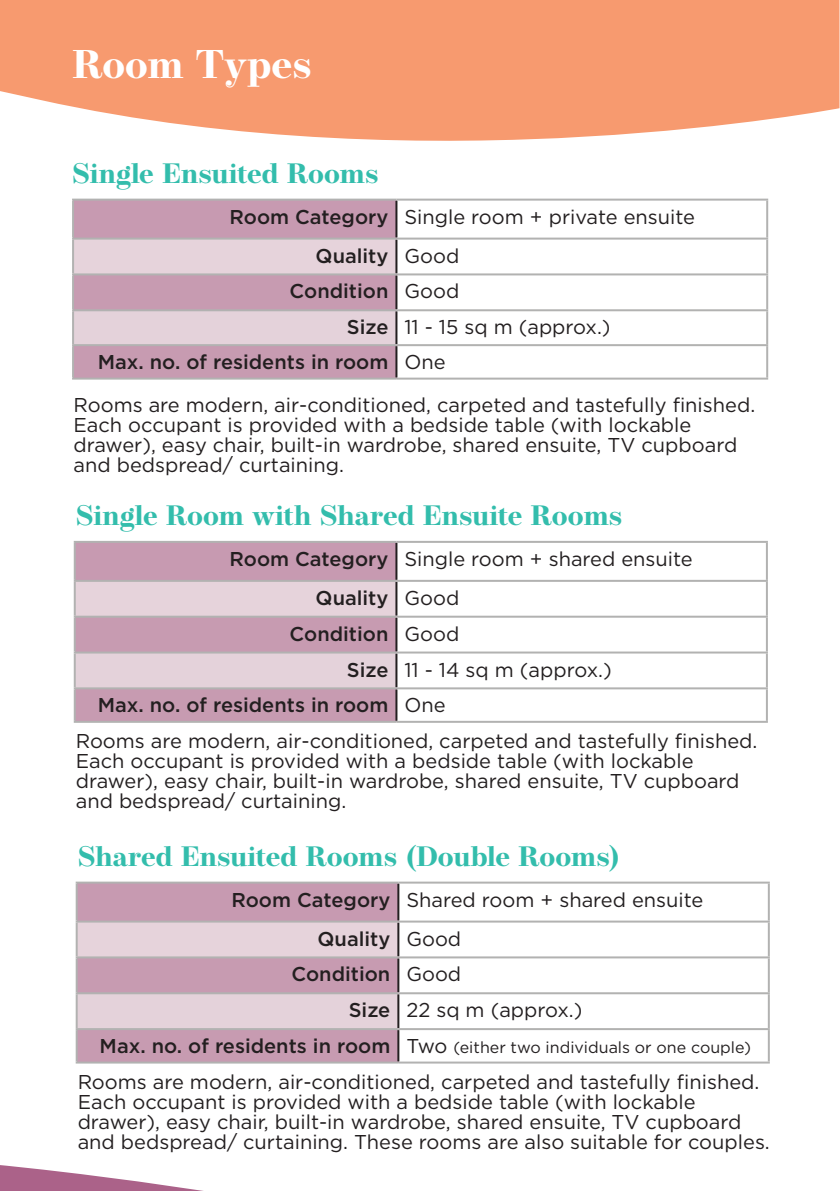
<style>
.page{position:relative;width:840px;height:1191px;background:#fff}
.page>*{position:absolute;margin:0;border:0;box-sizing:border-box;transform-origin:0 0}
.t1{font:700 40px "Operetta 8";color:#fff}
.t2{font:700 28px "Operetta 8";color:#33bdac}
.t3{font:20px/20px "Gotham";color:#231f20}
.t4{font:500 20px "Gotham";color:#231f20}
.t5{font:16px "Gotham";color:#231f20}
.s1{font-weight:500}
.s2{font-weight:400}
.s3{font-weight:500;font-size:20px}
.s4{font-size:20px}
</style>
<div class="page">
<svg style="left:72px;top:198px;width:499px;height:9px"></svg>
<svg style="left:0;top:0;width:839px;height:141px;fill:#f79a6f"></svg>
<svg style="left:0;top:1165px;width:166px;height:26px"></svg>
<div style="left:73px;top:200px;width:323px;height:39px;background:#c79ab1"></div>
<div style="left:73px;top:239px;width:323px;height:35px;background:#e6d3db"></div>
<div style="left:73px;top:274px;width:323px;height:36px;background:#c79bb1"></div>
<div style="left:73px;top:310px;width:323px;height:35px;background:#e4d2da"></div>
<div style="left:73px;top:345px;width:323px;height:33px;background:#c79bb1"></div>
<hr style="left:395px;top:201px;width:2px;height:37px;background:#231f20">
<hr style="left:395px;top:240px;width:2px;height:33px;background:#231f20">
<hr style="left:395px;top:275px;width:2px;height:34px;background:#231f20">
<hr style="left:395px;top:311px;width:2px;height:33px;background:#231f20">
<hr style="left:395px;top:346px;width:2px;height:31px;background:#231f20">
<hr style="left:72px;top:199px;width:324px;height:2px;background:#b2b2b1">
<hr style="left:72px;top:201px;width:2px;height:37px;background:#b2b2b1">
<hr style="left:396px;top:199px;width:371px;height:2px;background:#b2b2b1">
<hr style="left:765px;top:201px;width:2px;height:37px;background:#b2b2b1">
<hr style="left:72px;top:238px;width:324px;height:2px;background:#b2b2b1">
<hr style="left:72px;top:240px;width:2px;height:33px;background:#b2b2b1">
<hr style="left:396px;top:238px;width:371px;height:2px;background:#b2b2b1">
<hr style="left:765px;top:240px;width:2px;height:33px;background:#b2b2b1">
<hr style="left:72px;top:273px;width:324px;height:2px;background:#b2b2b1">
<hr style="left:72px;top:275px;width:2px;height:34px;background:#b2b2b1">
<hr style="left:396px;top:273px;width:371px;height:2px;background:#b2b2b1">
<hr style="left:765px;top:275px;width:2px;height:34px;background:#b2b2b1">
<hr style="left:72px;top:309px;width:324px;height:2px;background:#b2b2b1">
<hr style="left:72px;top:311px;width:2px;height:33px;background:#b2b2b1">
<hr style="left:396px;top:309px;width:371px;height:2px;background:#b2b2b1">
<hr style="left:765px;top:311px;width:2px;height:33px;background:#b2b2b1">
<hr style="left:72px;top:344px;width:324px;height:2px;background:#b2b2b1">
<hr style="left:72px;top:346px;width:2px;height:31px;background:#b2b2b1">
<hr style="left:396px;top:344px;width:371px;height:2px;background:#b2b2b1">
<hr style="left:765px;top:346px;width:2px;height:31px;background:#b2b2b1">
<hr style="left:72px;top:377px;width:324px;height:2px;background:#b2b2b1">
<hr style="left:396px;top:377px;width:371px;height:2px;background:#b2b2b1">
<div style="left:75px;top:542px;width:321px;height:39px;background:#c79ab1"></div>
<div style="left:75px;top:581px;width:321px;height:35px;background:#e6d3db"></div>
<div style="left:75px;top:616px;width:321px;height:36px;background:#c79bb1"></div>
<div style="left:75px;top:652px;width:321px;height:36px;background:#e4d2da"></div>
<div style="left:75px;top:688px;width:321px;height:34px;background:#c79bb1"></div>
<hr style="left:395px;top:543px;width:2px;height:37px;background:#231f20">
<hr style="left:395px;top:582px;width:2px;height:33px;background:#231f20">
<hr style="left:395px;top:617px;width:2px;height:34px;background:#231f20">
<hr style="left:395px;top:653px;width:2px;height:34px;background:#231f20">
<hr style="left:395px;top:689px;width:2px;height:32px;background:#231f20">
<hr style="left:74px;top:541px;width:322px;height:2px;background:#b2b2b1">
<hr style="left:74px;top:543px;width:2px;height:37px;background:#b2b2b1">
<hr style="left:396px;top:541px;width:371px;height:2px;background:#b2b2b1">
<hr style="left:765px;top:543px;width:2px;height:37px;background:#b2b2b1">
<hr style="left:74px;top:580px;width:322px;height:2px;background:#b2b2b1">
<hr style="left:74px;top:582px;width:2px;height:33px;background:#b2b2b1">
<hr style="left:396px;top:580px;width:371px;height:2px;background:#b2b2b1">
<hr style="left:765px;top:582px;width:2px;height:33px;background:#b2b2b1">
<hr style="left:74px;top:615px;width:322px;height:2px;background:#b2b2b1">
<hr style="left:74px;top:617px;width:2px;height:34px;background:#b2b2b1">
<hr style="left:396px;top:615px;width:371px;height:2px;background:#b2b2b1">
<hr style="left:765px;top:617px;width:2px;height:34px;background:#b2b2b1">
<hr style="left:74px;top:651px;width:322px;height:2px;background:#b2b2b1">
<hr style="left:74px;top:653px;width:2px;height:34px;background:#b2b2b1">
<hr style="left:396px;top:651px;width:371px;height:2px;background:#b2b2b1">
<hr style="left:765px;top:653px;width:2px;height:34px;background:#b2b2b1">
<hr style="left:74px;top:687px;width:322px;height:2px;background:#b2b2b1">
<hr style="left:74px;top:689px;width:2px;height:32px;background:#b2b2b1">
<hr style="left:396px;top:687px;width:371px;height:2px;background:#b2b2b1">
<hr style="left:765px;top:689px;width:2px;height:32px;background:#b2b2b1">
<hr style="left:74px;top:721px;width:322px;height:2px;background:#b2b2b1">
<hr style="left:396px;top:721px;width:371px;height:2px;background:#b2b2b1">
<div style="left:77px;top:882px;width:321px;height:39px;background:#c79ab1"></div>
<div style="left:77px;top:921px;width:321px;height:36px;background:#e6d3db"></div>
<div style="left:77px;top:957px;width:321px;height:36px;background:#c79bb1"></div>
<div style="left:77px;top:993px;width:321px;height:36px;background:#e4d2da"></div>
<div style="left:77px;top:1029px;width:321px;height:33px;background:#c79bb1"></div>
<hr style="left:397px;top:883px;width:2px;height:37px;background:#231f20">
<hr style="left:397px;top:922px;width:2px;height:34px;background:#231f20">
<hr style="left:397px;top:958px;width:2px;height:34px;background:#231f20">
<hr style="left:397px;top:994px;width:2px;height:34px;background:#231f20">
<hr style="left:397px;top:1030px;width:2px;height:31px;background:#231f20">
<hr style="left:76px;top:881px;width:322px;height:2px;background:#b2b2b1">
<hr style="left:76px;top:883px;width:2px;height:37px;background:#b2b2b1">
<hr style="left:398px;top:881px;width:371px;height:2px;background:#b2b2b1">
<hr style="left:767px;top:883px;width:2px;height:37px;background:#b2b2b1">
<hr style="left:76px;top:920px;width:322px;height:2px;background:#b2b2b1">
<hr style="left:76px;top:922px;width:2px;height:34px;background:#b2b2b1">
<hr style="left:398px;top:920px;width:371px;height:2px;background:#b2b2b1">
<hr style="left:767px;top:922px;width:2px;height:34px;background:#b2b2b1">
<hr style="left:76px;top:956px;width:322px;height:2px;background:#b2b2b1">
<hr style="left:76px;top:958px;width:2px;height:34px;background:#b2b2b1">
<hr style="left:398px;top:956px;width:371px;height:2px;background:#b2b2b1">
<hr style="left:767px;top:958px;width:2px;height:34px;background:#b2b2b1">
<hr style="left:76px;top:992px;width:322px;height:2px;background:#b2b2b1">
<hr style="left:76px;top:994px;width:2px;height:34px;background:#b2b2b1">
<hr style="left:398px;top:992px;width:371px;height:2px;background:#b2b2b1">
<hr style="left:767px;top:994px;width:2px;height:34px;background:#b2b2b1">
<hr style="left:76px;top:1028px;width:322px;height:2px;background:#b2b2b1">
<hr style="left:76px;top:1030px;width:2px;height:31px;background:#b2b2b1">
<hr style="left:398px;top:1028px;width:371px;height:2px;background:#b2b2b1">
<hr style="left:767px;top:1030px;width:2px;height:31px;background:#b2b2b1">
<hr style="left:76px;top:1061px;width:322px;height:2px;background:#b2b2b1">
<hr style="left:398px;top:1061px;width:371px;height:2px;background:#b2b2b1">
<h1 class="t1" style="left:72px;top:40px;width:241px">Room Types</h1>
<h2 class="t2" style="left:72px;top:157px;width:308px">Single Ensuited Rooms</h2>
<p class="t3" style="left:315px;top:197px;width:381px;line-height:39px;text-indent:-86px"><span class="s1">Room Category</span> Single room + private ensuite<br><span class="s1">Quality</span> Good</p>
<p class="t4" style="left:289px;top:278px;width:171px">Condition <span class="s2">Good</span></p>
<p class="t3" style="left:347px;top:317px;width:265px"><span class="s1">Size</span> 11 - 15 sq m (approx.)</p>
<p class="t4" style="left:98px;top:349px;width:349px">Max. no. of residents in room <span class="s2">One</span></p>
<p class="t3" style="left:73px;top:394px;width:682px">Rooms are modern, air-conditioned, carpeted and tastefully finished.<br>Each occupant is provided with a bedside table (with lockable drawer), easy chair, built-in wardrobe, shared ensuite, TV cupboard and bedspread/ curtaining.</p>
<h2 class="t2" style="left:76px;top:499px;width:547px">Single Room with Shared Ensuite Rooms</h2>
<p class="t3" style="left:315px;top:539px;width:378px;line-height:39px;text-indent:-86px"><span class="s1">Room Category</span> Single room + shared ensuite<br><span class="s1">Quality</span> Good</p>
<p class="t4" style="left:289px;top:620px;width:171px">Condition <span class="s2">Good</span></p>
<p class="t3" style="left:347px;top:659px;width:266px"><span class="s1">Size</span> 11 - 14 sq m (approx.)</p>
<p class="t4" style="left:98px;top:692px;width:349px">Max. no. of residents in room <span class="s2">One</span></p>
<p class="t3" style="left:76px;top:731px;width:682px">Rooms are modern, air-conditioned, carpeted and tastefully finished.<br>Each occupant is provided with a bedside table (with lockable drawer), easy chair, built-in wardrobe, shared ensuite, TV cupboard and bedspread/ curtaining.</p>
<h2 class="t2" style="left:78px;top:839px;width:543px">Shared Ensuited Rooms (Double Rooms)</h2>
<p class="t3" style="left:317px;top:879px;width:387px;line-height:39px;text-indent:-86px"><span class="s1">Room Category</span> Shared room + shared ensuite<br><span class="s1">Quality</span> Good</p>
<p class="t3" style="left:348px;top:956px;width:235px;line-height:35.8px;text-indent:-57px"><span class="s1">Condition</span> Good<br><span class="s1">Size</span> 22 sq m (approx.)</p>
<p class="t5" style="left:100px;top:1038px;width:652px"><span class="s3">Max. no. of residents in room</span> <span class="s4">Two</span> (either two individuals or one couple)</p>
<p class="t3" style="left:78px;top:1071px;width:693px">Rooms are modern, air-conditioned, carpeted and tastefully finished.<br>Each occupant is provided with a bedside table (with lockable drawer), easy chair, built-in wardrobe, shared ensuite, TV cupboard and bedspread/ curtaining. These rooms are also suitable for couples.</p>
</div>
